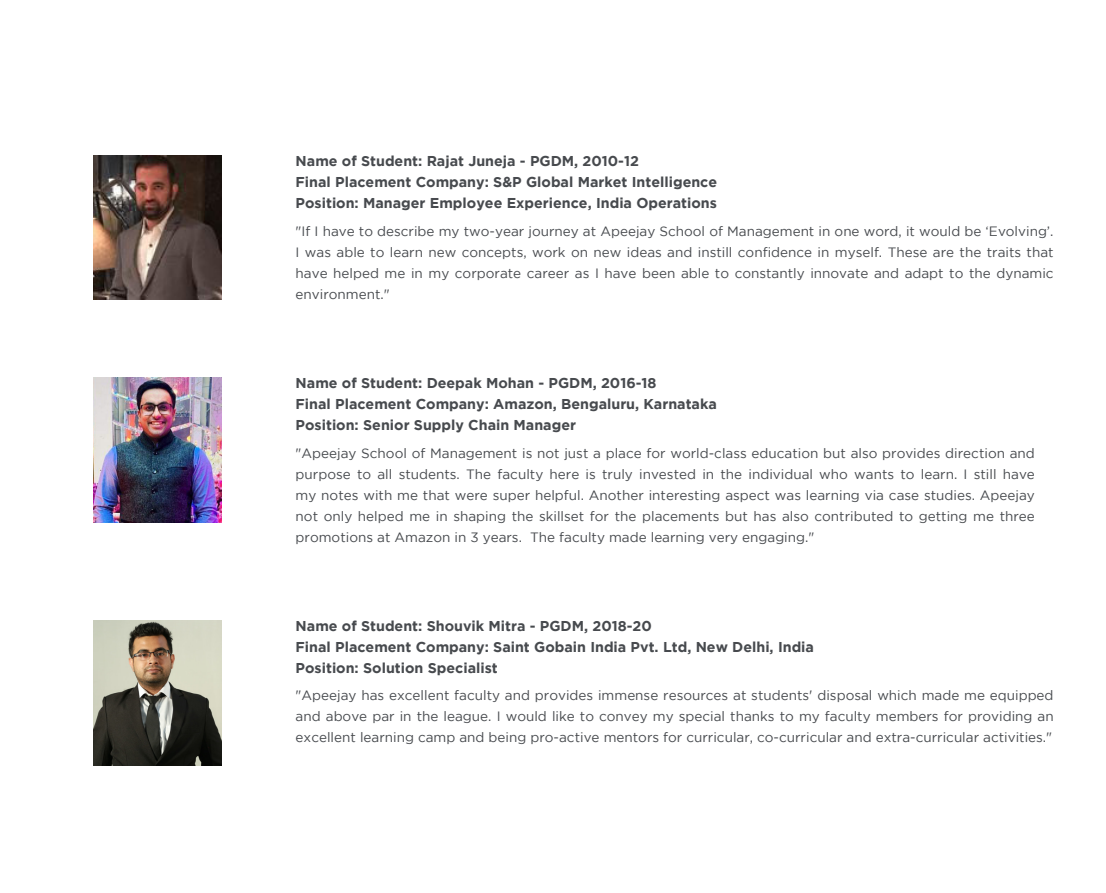
<style>
.page{position:relative;width:1106px;height:893px;background:#fff}
.page>*{position:absolute;margin:0;border:0;box-sizing:border-box;transform-origin:0 0}
.t1{font:700 14.25px "Gotham";color:#474a4e}
.t2{font:700 14.25px "Gotham";color:#474a4e}
.t3{font:13.5px/21px "Gotham";color:#474a4e;text-align:justify}
.s1{font-style:inherit}
</style>
<div class="page">
<img style="left:94px;top:155px;width:127px;height:145px">
<img style="left:94px;top:378px;width:127px;height:144px">
<img style="left:94px;top:621px;width:127px;height:144px">
<p class="t2" style="left:296px;top:153px;width:345px"><span class="s1">Name of Student:</span> Rajat Juneja - PGDM, 2010-12</p>
<p class="t1" style="left:296px;top:174px;width:423px">Final Placement Company: S&amp;P Global Market Intelligence</p>
<p class="t1" style="left:296px;top:195px;width:423px">Position: Manager Employee Experience, India Operations</p>
<p class="t3" style="left:296px;top:220px;width:759px">"If I have to describe my two-year journey at Apeejay School of Management in one word, it would be ‘Evolving’.<br>I was able to learn new concepts, work on new ideas and instill confidence in myself. These are the traits that have helped me in my corporate career as I have been able to constantly innovate and adapt to the dynamic environment."</p>
<p class="t2" style="left:296px;top:375px;width:362px"><span class="s1">Name of Student:</span> Deepak Mohan - PGDM, 2016-18</p>
<p class="t1" style="left:296px;top:396px;width:423px">Final Placement Company: Amazon, Bengaluru, Karnataka</p>
<p class="t1" style="left:296px;top:417px;width:282px">Position: Senior Supply Chain Manager</p>
<p class="t3" style="left:296px;top:443px;width:740px">"Apeejay School of Management is not just a place for world-class education but also provides direction and purpose to all students. The faculty here is truly invested in the individual who wants to learn. I still have my notes with me that were super helpful. Another interesting aspect was learning via case studies. Apeejay not only helped me in shaping the skillset for the placements but has also contributed to getting me three promotions at Amazon in 3 years. The faculty made learning very engaging."</p>
<p class="t2" style="left:296px;top:617px;width:358px"><span class="s1">Name of Student:</span> Shouvik Mitra - PGDM, 2018-20</p>
<p class="t1" style="left:296px;top:638px;width:520px">Final Placement Company: Saint Gobain India Pvt. Ltd, New Delhi, India</p>
<p class="t1" style="left:296px;top:659px;width:204px">Position: Solution Specialist</p>
<p class="t3" style="left:296px;top:685px;width:759px">"Apeejay has excellent faculty and provides immense resources at students' disposal which made me equipped and above par in the league. I would like to convey my special thanks to my faculty members for providing an excellent learning camp and being pro-active mentors for curricular, co-curricular and extra-curricular activities."</p>
</div>
